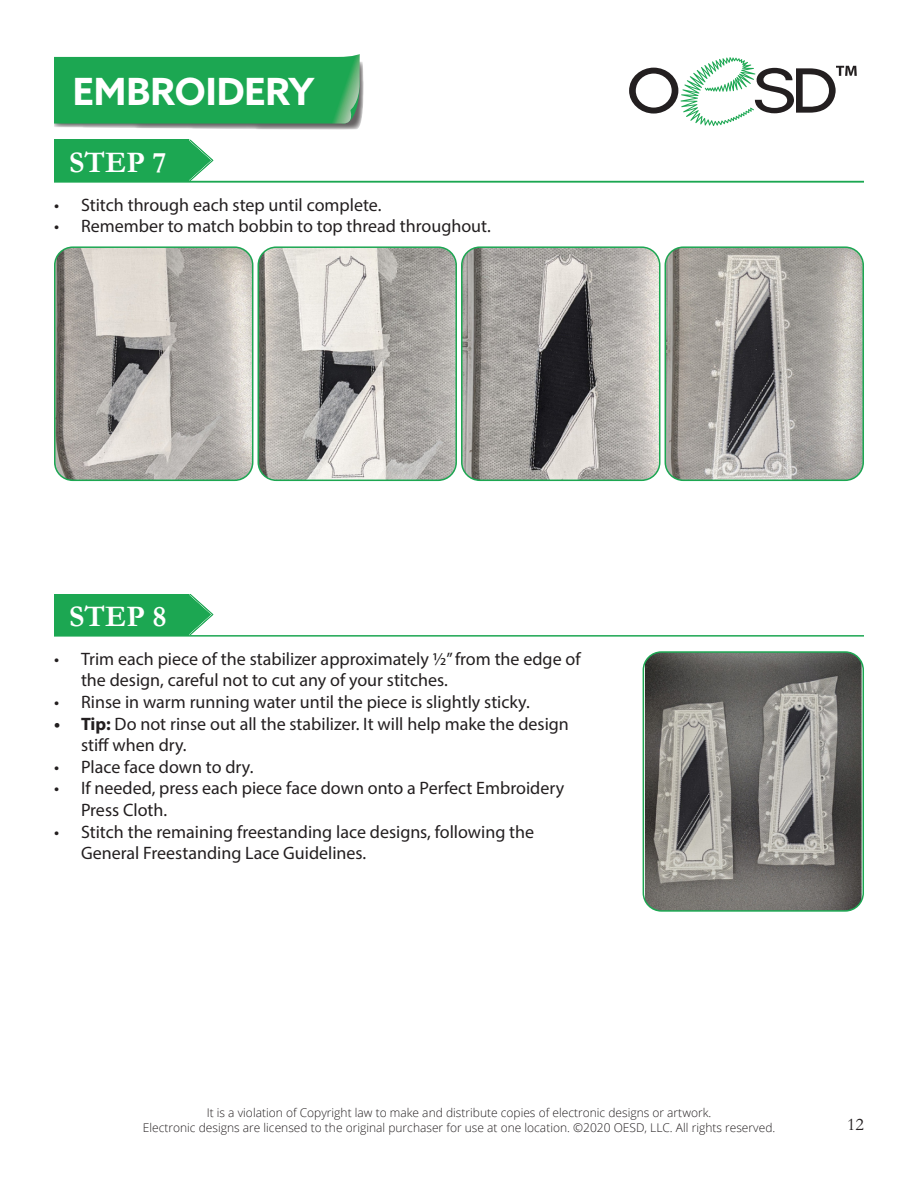
<style>
.page{position:relative;width:918px;height:1188px;background:#fff}
.page>*{position:absolute;margin:0;border:0;box-sizing:border-box;transform-origin:0 0}
.t1{font:700 37.5px "Azo Sans";color:#fff}
.t2{font:700 30px "Garamond";color:#fff}
.t3{font:18px/21.6px "Myriad Pro";color:#231f20}
.t4{font:18px "Garamond";color:#231f20}
.t5{font:300 12px "Open Sans";color:#231f20}
.s1{font-weight:700}
</style>
<div class="page">
<svg style="left:629px;top:57px;width:228px;height:69px"></svg>
<hr style="left:54px;top:635px;width:810px;height:2px;background:#1ca752">
<div style="left:54px;top:594px;width:134px;height:41px;background:#1ca752"></div>
<svg style="left:188px;top:594px;width:25px;height:41px"></svg>
<div style="left:54px;top:140px;width:134px;height:41px;background:#1ca752"></div>
<svg style="left:188px;top:140px;width:25px;height:41px"></svg>
<hr style="left:54px;top:181px;width:810px;height:1px;background:#1ca752">
<svg style="left:54px;top:54px;width:310px;height:76px"></svg>
<img style="left:645px;top:654px;width:216px;height:255px">
<div style="left:643px;top:651px;width:221px;height:261px;border:2px solid #1ca752;border-radius:18px"></div>
<img style="left:665px;top:249px;width:198px;height:231px">
<div style="left:665px;top:246px;width:199px;height:235px;border:2px solid #1ca752;border-radius:18px"></div>
<img style="left:462px;top:249px;width:198px;height:231px">
<div style="left:461px;top:246px;width:199px;height:235px;border:2px solid #1ca752;border-radius:18px"></div>
<img style="left:258px;top:249px;width:198px;height:231px">
<div style="left:258px;top:246px;width:199px;height:235px;border:2px solid #1ca752;border-radius:18px"></div>
<img style="left:55px;top:249px;width:198px;height:231px">
<div style="left:54px;top:246px;width:199px;height:235px;border:2px solid #1ca752;border-radius:18px"></div>
<p class="t1" style="left:73px;top:67px;width:243px">EMBROIDERY</p>
<p class="t2" style="left:69px;top:142px;width:99px">STEP 7</p>
<p class="t2" style="left:152px;top:142px;width:22px">X</p>
<p class="t3" style="left:54px;top:193px;width:329px">• Stitch through each step until complete.</p>
<p class="t3" style="left:54px;top:215px;width:438px">• Remember to match bobbin to top thread throughout.</p>
<p class="t2" style="left:69px;top:596px;width:99px">STEP 8</p>
<p class="t2" style="left:152px;top:596px;width:22px">X</p>
<p class="t3" style="left:81px;top:648px;width:501px;text-indent:-27px">• Trim each piece of the stabilizer approximately ½” from the edge of the design, careful not to cut any of your stitches.</p>
<p class="t3" style="left:54px;top:691px;width:477px">• Rinse in warm running water until the piece is slightly sticky.</p>
<p class="t3" style="left:81px;top:712px;width:489px;text-indent:-27px"><span class="s1">• Tip:</span> Do not rinse out all the stabilizer. It will help make the design stiff when dry.</p>
<p class="t3" style="left:54px;top:756px;width:201px">• Place face down to dry.</p>
<p class="t3" style="left:81px;top:777px;width:485px;text-indent:-27px">• If needed, press each piece face down onto a Perfect Embroidery<br>Press Cloth.</p>
<p class="t3" style="left:81px;top:820px;width:455px;text-indent:-27px">• Stitch the remaining freestanding lace designs, following the<br>General Freestanding Lace Guidelines.</p>
<p class="t5" style="left:207px;top:1105px;width:506px">It is a violation of Copyright law to make and distribute copies of electronic designs or artwork.</p>
<p class="t5" style="left:143px;top:1119px;width:634px">Electronic designs are licensed to the original purchaser for use at one location. ©2020 OESD, LLC. All rights reserved.</p>
<p class="t4" style="left:847px;top:1112px;width:18px">12</p>
</div>
